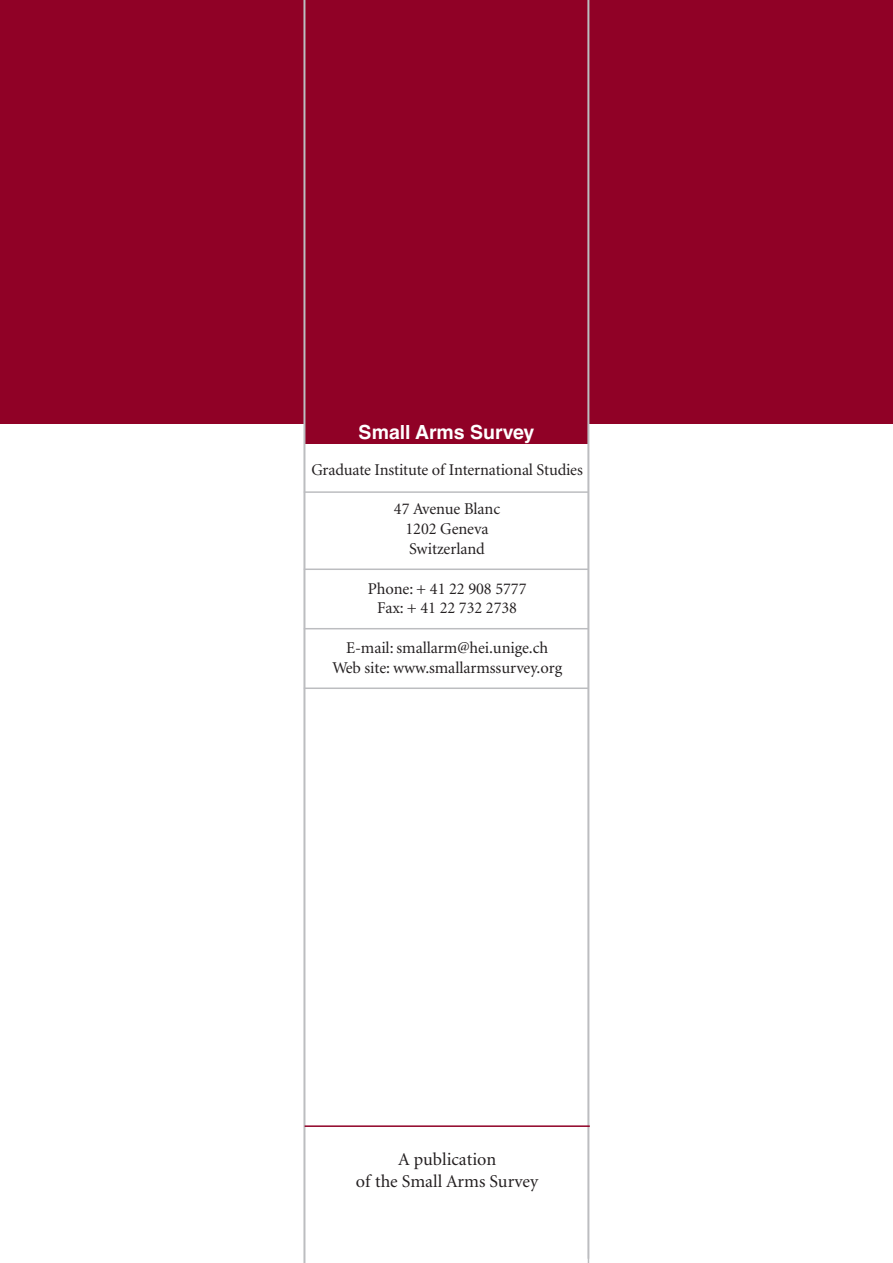
<style>
.page{position:relative;width:893px;height:1263px;background:#fff}
.page>*{position:absolute;margin:0;border:0;box-sizing:border-box;transform-origin:0 0}
.t1{font:700 19.5px "Helvetica Cyr";color:#fff}
.t2{font:18px/21.6px "Minion Cyr";color:#231f20;text-align:center}
.t3{font:16.5px/19.8px "Minion Cyr";letter-spacing:-.005em;color:#231f20;text-align:center}
</style>
<div class="page">
<div style="left:0;top:0;width:892px;height:424px;background:#900126"></div>
<div style="left:304px;top:424px;width:284px;height:20px;background:#900126"></div>
<hr style="left:304px;top:491px;width:284px;height:2px;background:#bcbdc0">
<hr style="left:304px;top:569px;width:284px;height:1px;background:#bcbdc0">
<hr style="left:304px;top:628px;width:284px;height:1px;background:#bcbdc0">
<hr style="left:304px;top:688px;width:284px;height:1px;background:#bcbdc0">
<hr style="left:304px;top:0;width:1px;height:1263px;background:#bcbdc0">
<hr style="left:587px;top:0;width:2px;height:1259px;background:#bcbdc0">
<hr style="left:304px;top:1125px;width:285px;height:2px;background:#900126">
<p class="t1" style="left:358px;top:424px;width:177px">Small Arms Survey</p>
<p class="t3" style="left:311px;top:461px;width:273px">Graduate Institute of International Studies</p>
<p class="t3" style="left:394px;top:501px;width:108px">47 Avenue Blanc<br>1202 Geneva<br>Switzerland</p>
<p class="t3" style="left:368px;top:580px;width:160px">Phone: + 41 22 908 5777<br>Fax: + 41 22 732 2738</p>
<p class="t3" style="left:332px;top:639px;width:232px">E-mail: smallarm@hei.unige.ch<br>Web site: www.smallarmssurvey.org</p>
<p class="t2" style="left:356px;top:1150px;width:184px">A publication<br>of the Small Arms Survey</p>
</div>
